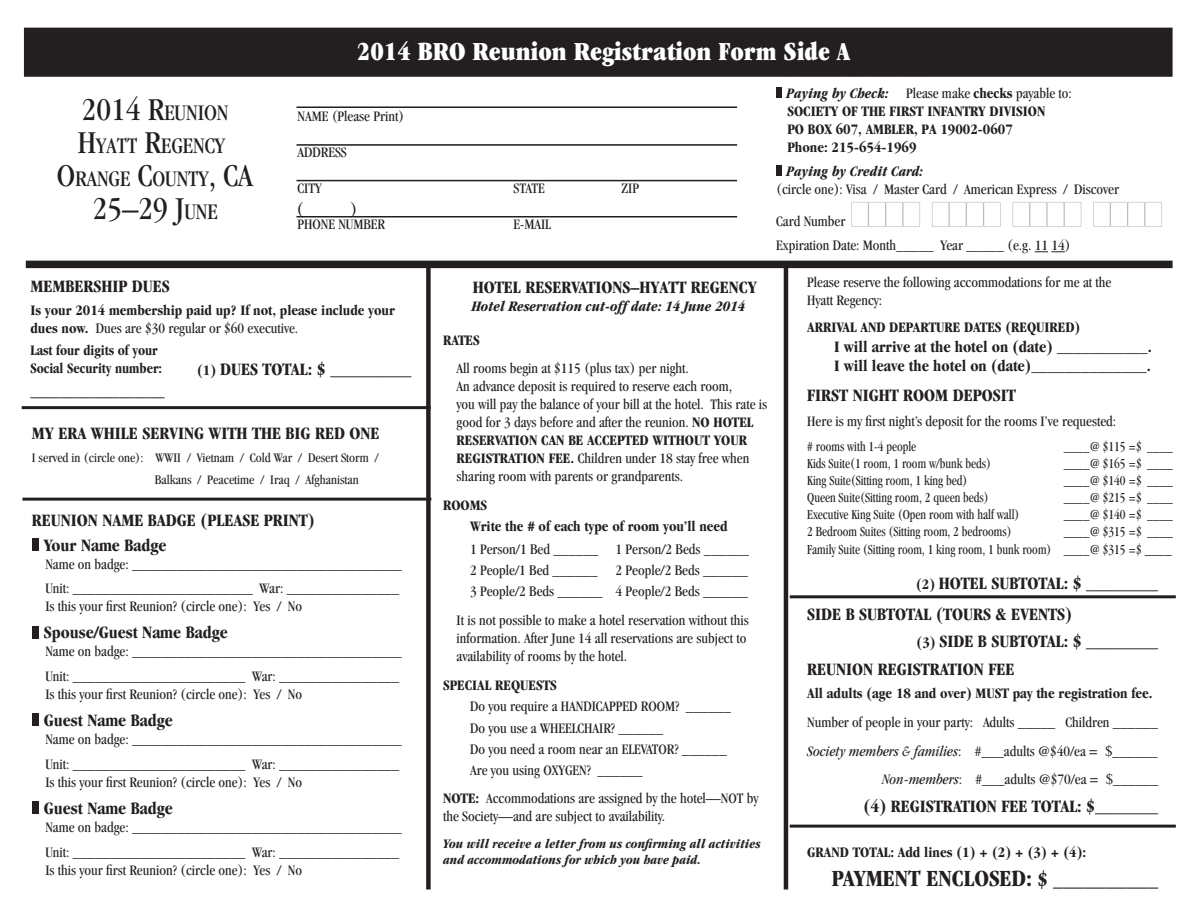
<style>
.page{position:relative;width:1188px;height:918px;background:#fff}
.page>*{position:absolute;margin:0;border:0;box-sizing:border-box;transform-origin:0 0}
.t1{font:condensed 33px "Garamond";color:#231f20}
.t2{font:ultra-condensed 27px "Garamond";color:#fff}
.t3{font:700 condensed 24px "Garamond";color:#231f20}
.t4{font:condensed 23.1px/33px "Garamond";color:#231f20;text-align:center}
.t5{font:700 condensed 18px/24.9px "Garamond";color:#231f20}
.t6{font:700 condensed 18px "Garamond";color:#231f20;scale:1.66 1}
.t7{font:condensed 18px "Garamond";color:#231f20}
.t8{font:700 condensed 16.5px/19.8px "Garamond";color:#231f20}
.t9{font:condensed 15px/18px "Garamond";color:#231f20}
.t10{font:700 condensed 15px/18px "Garamond";color:#231f20}
.t11{font:italic 700 condensed 15px "Garamond";color:#231f20}
.t12{font:700 condensed 15px/18px "Garamond";color:#231f20;scale:.95 1}
.t13{font:condensed 14.25px/18px "Garamond";color:#231f20;text-align:right;scale:.9 1}
.t14{font:condensed 13.5px/21.9px "Garamond";color:#231f20}
.t15{font:italic 700 condensed 13.5px/16.2px "Garamond";color:#231f20}
.s1{font-size:33px}
.s2{font-size:23.1px}
.s3{font-weight:400}
.s4{font-size:15px}
.s5{font-weight:700}
.s6{font-style:italic}
.s7{font-family:"Times";font-stretch:normal}
.s8{font-size:21px}
</style>
<div class="page">
<hr style="left:22px;top:406px;width:409px;height:3px;background:#231f20">
<div style="left:32px;top:538px;width:7px;height:13px;background:#231f20"></div>
<div style="left:32px;top:626px;width:7px;height:12px;background:#231f20"></div>
<div style="left:32px;top:714px;width:7px;height:12px;background:#231f20"></div>
<div style="left:32px;top:801px;width:7px;height:13px;background:#231f20"></div>
<div style="left:777px;top:88px;width:5px;height:10px;background:#231f20"></div>
<svg style="left:1035px;top:251px;width:30px;height:1px"></svg>
<div style="left:777px;top:166px;width:5px;height:10px;background:#231f20"></div>
<svg style="left:851px;top:202px;width:311px;height:25px"></svg>
<hr style="left:790px;top:595px;width:386px;height:3px;background:#231f20">
<hr style="left:297px;top:106px;width:440px;height:2px;background:#231f20">
<hr style="left:297px;top:144px;width:440px;height:2px;background:#231f20">
<hr style="left:297px;top:180px;width:440px;height:1px;background:#231f20">
<hr style="left:297px;top:216px;width:440px;height:1px;background:#231f20">
<div style="left:426px;top:264px;width:5px;height:625px;background:#231f20"></div>
<div style="left:26px;top:261px;width:1147px;height:7px;background:#231f20"></div>
<hr style="left:22px;top:498px;width:409px;height:3px;background:#231f20">
<hr style="left:784px;top:264px;width:4px;height:625px;background:#231f20">
<div style="left:24px;top:28px;width:1149px;height:49px;background:#231f20"></div>
<hr style="left:790px;top:825px;width:386px;height:3px;background:#231f20">
<h2 class="t2" style="left:357px;top:35px;width:495px">2014 BRO Reunion Registration Form Side A</h2>
<h3 class="t4" style="left:57px;top:96px;width:197px"><span class="s1">2014 R</span>EUNION<br><span class="s1">H</span>YATT <span class="s1">R</span>EGENCY<br><span class="s1">O</span>RANGE <span class="s1">C</span>OUNTY<span class="s1">, CA</span></h3>
<h1 class="t1" style="left:93px;top:190px;width:126px">25–29 J<span class="s2">UNE</span></h1>
<p class="t9" style="left:298px;top:107px;width:108px">NAME (Please Print)</p>
<p class="t9" style="left:298px;top:143px;width:51px">ADDRESS</p>
<p class="t9" style="left:298px;top:179px;width:26px">CITY</p>
<p class="t9" style="left:514px;top:179px;width:33px">STATE</p>
<p class="t9" style="left:622px;top:179px;width:19px">ZIP</p>
<p class="t9" style="left:298px;top:215px;width:89px">PHONE NUMBER</p>
<p class="t9" style="left:514px;top:215px;width:39px">E-MAIL</p>
<p class="t7" style="left:296px;top:199px;width:9px">(</p>
<p class="t7" style="left:350px;top:199px;width:9px">)</p>
<p class="t5" style="left:30px;top:273px;width:141px">MEMBERSHIP DUES</p>
<p class="t10" style="left:30px;top:301px;width:366px">Is your 2014 membership paid up? If not, please include your dues now. <span class="s3">Dues are $30 regular or $60 executive.</span></p>
<p class="t5" style="left:197px;top:357px;width:216px"><span class="s4">(1)</span> DUES TOTAL: $ _________</p>
<p class="t12" style="left:30px;top:341px;width:140px">Last four digits of your<br>Social Security number:</p>
<p class="t6" style="left:30px;top:380px;width:82px">_________</p>
<p class="t5" style="left:32px;top:421px;width:349px">MY ERA WHILE SERVING WITH THE BIG RED ONE</p>
<p class="t14" style="left:155px;top:447px;width:225px;text-indent:-123px">I served in (circle one): WWII / Vietnam / Cold War / Desert Storm /<br>Balkans / Peacetime / Iraq / Afghanistan</p>
<p class="t5" style="left:44px;top:508px;width:273px;text-indent:-12px">REUNION NAME BADGE (PLEASE PRINT)<br>Your Name Badge</p>
<p class="t9" style="left:45px;top:551px;width:358px;line-height:24.8px">Name on badge: ____________________________________<br>Unit: ________________________ War: _______________</p>
<p class="t9" style="left:45px;top:598px;width:258px">Is this your first Reunion? (circle one): Yes / No</p>
<p class="t5" style="left:44px;top:620px;width:185px">Spouse/Guest Name Badge</p>
<p class="t9" style="left:45px;top:639px;width:358px;line-height:24.8px">Name on badge: ____________________________________<br>Unit: _______________________ War: ________________</p>
<p class="t9" style="left:45px;top:685px;width:258px">Is this your first Reunion? (circle one): Yes / No</p>
<p class="t5" style="left:44px;top:708px;width:130px">Guest Name Badge</p>
<p class="t9" style="left:45px;top:727px;width:358px;line-height:24.8px">Name on badge: ____________________________________<br>Unit: _______________________ War: ________________</p>
<p class="t9" style="left:45px;top:773px;width:258px">Is this your first Reunion? (circle one): Yes / No</p>
<p class="t5" style="left:44px;top:796px;width:130px">Guest Name Badge</p>
<p class="t9" style="left:45px;top:815px;width:358px;line-height:24.8px">Name on badge: ____________________________________<br>Unit: _______________________ War: ________________</p>
<p class="t9" style="left:45px;top:861px;width:258px">Is this your first Reunion? (circle one): Yes / No</p>
<p class="t5" style="left:473px;top:275px;width:286px">HOTEL RESERVATIONS–HYATT REGENCY</p>
<p class="t11" style="left:472px;top:298px;width:275px">Hotel Reservation cut-off date: 14 June 2014</p>
<p class="t10" style="left:443px;top:331px;width:38px">RATES</p>
<p class="t9" style="left:457px;top:359px;width:312px">All rooms begin at $115 (plus tax) per night.<br>An advance deposit is required to reserve each room,<br>you will pay the balance of your bill at the hotel. This rate is good for 3 days before and after the reunion. <span class="s5">NO HOTEL RESERVATION CAN BE ACCEPTED WITHOUT YOUR REGISTRATION FEE.</span> Children under 18 stay free when sharing room with parents or grandparents.</p>
<p class="t10" style="left:470px;top:495px;width:259px;line-height:21.3px;text-indent:-27px">ROOMS<br>Write the # of each type of room you’ll need</p>
<p class="t9" style="left:470px;top:538px;width:280px;line-height:21.3px;text-align:justify">1 Person/1 Bed ______ 1 Person/2 Beds ______ 2 People/1 Bed ______ 2 People/2 Beds ______ 3 People/2 Beds ______ 4 People/2 Beds ______</p>
<p class="t9" style="left:457px;top:612px;width:294px">It is not possible to make a hotel reservation without this information. After June 14 all reservations are subject to availability of rooms by the hotel.</p>
<p class="t10" style="left:443px;top:676px;width:115px">SPECIAL REQUESTS</p>
<p class="t9" style="left:470px;top:696px;width:262px;line-height:21.3px">Do you require a HANDICAPPED ROOM? ______ Do you use a WHEELCHAIR? ______<br>Do you need a room near an ELEVATOR? ______ Are you using OXYGEN? ______</p>
<p class="t9" style="left:443px;top:789px;width:317px"><span class="s5">NOTE:</span> Accommodations are assigned by the hotel—NOT by the Society—and are subject to availability.</p>
<p class="t15" style="left:443px;top:836px;width:319px">You will receive a letter from us confirming all activities and accommodations for which you have paid.</p>
<p class="t10" style="left:787px;top:84px;width:287px"><span class="s6">Paying by Check:</span> <span class="s3">Please make</span> checks <span class="s3">payable to:<br></span>SOCIETY OF THE FIRST INFANTRY DIVISION<br>PO BOX 607, AMBLER, PA 19002-0607<br>Phone: 215-654-1969</p>
<p class="t11" style="left:787px;top:163px;width:138px">Paying by Credit Card:</p>
<p class="t9" style="left:776px;top:173px;width:344px;line-height:31.5px">(circle one): Visa / Master Card / American Express / Discover<br>Card Number</p>
<p class="t9" style="left:776px;top:236px;width:296px">Expiration Date: Month_____ Year _____ (e.g. 11 14)</p>
<p class="t9" style="left:807px;top:273px;width:306px">Please reserve the following accommodations for me at the<br>Hyatt Regency:</p>
<p class="t10" style="left:807px;top:318px;width:275px">ARRIVAL AND DEPARTURE DATES (REQUIRED)</p>
<p class="t8" style="left:834px;top:336px;width:319px">I will arrive at the hotel on (date) ___________.<br>I will leave the hotel on (date)______________.</p>
<p class="t5" style="left:807px;top:383px;width:210px">FIRST NIGHT ROOM DEPOSIT</p>
<p class="t9" style="left:807px;top:412px;width:310px">Here is my first night’s deposit for the rooms I’ve requested:</p>
<p class="t13" style="left:807px;top:437px;width:123px"># rooms with 1-4 people</p>
<p class="t13" style="left:1064px;top:437px;width:123px">____@ $115 =$ ____</p>
<p class="t13" style="left:807px;top:454px;width:206px">Kids Suite(1 room, 1 room w/bunk beds)</p>
<p class="t13" style="left:1064px;top:454px;width:123px">____@ $165 =$ ____</p>
<p class="t13" style="left:807px;top:471px;width:180px">King Suite(Sitting room, 1 king bed)</p>
<p class="t13" style="left:1064px;top:471px;width:123px">____@ $140 =$ ____</p>
<p class="t13" style="left:807px;top:488px;width:203px">Queen Suite(Sitting room, 2 queen beds)</p>
<p class="t13" style="left:1064px;top:488px;width:123px">____@ $215 =$ ____</p>
<p class="t13" style="left:807px;top:505px;width:237px">Executive King Suite (Open room with half wall)</p>
<p class="t13" style="left:1064px;top:505px;width:123px">____@ $140 =$ ____</p>
<p class="t13" style="left:807px;top:522px;width:229px">2 Bedroom Suites (Sitting room, 2 bedrooms)</p>
<p class="t13" style="left:807px;top:522px;width:408px">____@ $315 =$ ____<br>Family Suite (Sitting room, 1 king room, 1 bunk room) ____@ $315 =$ <span class="s4">____</span></p>
<p class="t5" style="left:916px;top:571px;width:244px"><span class="s4">(2)</span> HOTEL SUBTOTAL: $ ________</p>
<p class="t5" style="left:917px;top:601px;width:243px;line-height:27px;text-indent:-109px">SIDE B SUBTOTAL (TOURS &amp; EVENTS)<br><span class="s4">(3)</span> SIDE B SUBTOTAL: $ ________</p>
<p class="t5" style="left:807px;top:657px;width:209px">REUNION REGISTRATION FEE</p>
<p class="t10" style="left:807px;top:685px;width:347px">All adults (age 18 and over) MUST pay the registration fee.</p>
<p class="t9" style="left:807px;top:708px;width:353px;line-height:28.5px;text-align:right">Number of people in your party: Adults _____ Children ______<br><span class="s6">Society members &amp; families</span>: #___adults @$40/ea <span class="s7">= $______<br></span><span class="s6">Non-members</span>: #___adults @$70/ea <span class="s7">= $______</span></p>
<p class="t5" style="left:863px;top:794px;width:296px">(4) REGISTRATION FEE TOTAL: $_______</p>
<p class="t10" style="left:807px;top:843px;width:280px">GRAND TOTAL: Add lines (1) + (2) + (3) + (4):</p>
<h3 class="t3" style="left:832px;top:865px;width:328px">PAYMENT ENCLOSED: <span class="s8">$ __________</span></h3>
</div>
